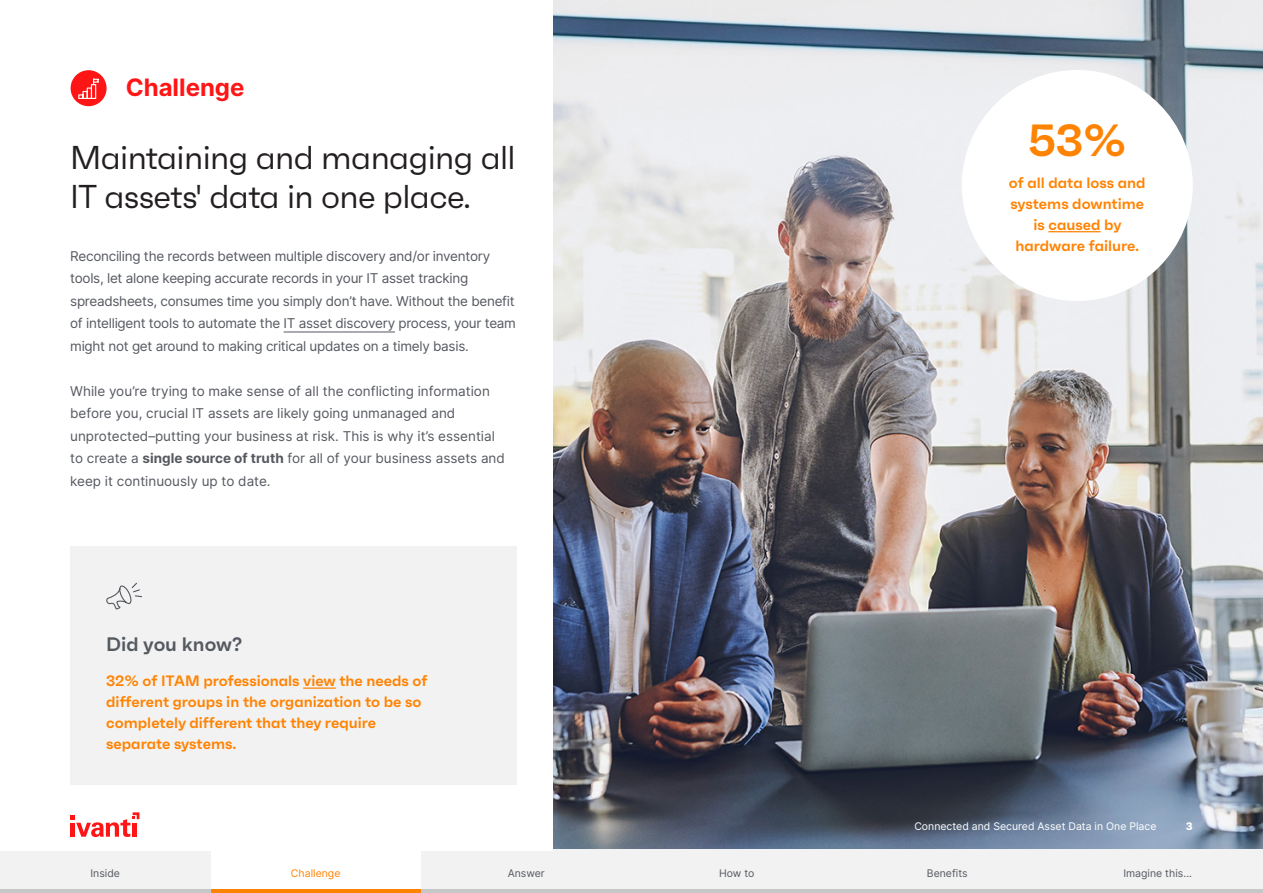
<style>
.page{position:relative;width:1263px;height:893px;background:#fff}
.page>*{position:absolute;margin:0;border:0;box-sizing:border-box;transform-origin:0 0}
.Stat_Text_-_30pt{font:600 45px "Faktum";color:#ff8303}
.Heading_2{font:33px/39.6px "Faktum";letter-spacing:-.02em;color:#231f20}
.Eyebrow_Text_Style{font:700 24px "Inter";color:#ff1515}
.Did_you_know{font:600 19.5px "Faktum";color:#555960}
.Call_out_text{font:600 15px/21px "Faktum";color:#ff8303;text-align:center}
.Heading_2-2{font:13.5px/22.5px "Inter";letter-spacing:-.02em;color:#555960}
.Heading_2-3{font:13.5px/22.5px "Inter";color:#555960}
.t1{font:10.5px "Inter";color:#555960}
.t2{font:10.5px "Inter";color:#fff}
.t3{font:10.5px "Inter";color:#ff8303}
.t4{font:800 10.5px "Inter";color:#fff}
.s1{font-weight:700}
</style>
<div class="page">
<img style="left:553px;top:0;width:710px;height:849px">
<svg style="left:70px;top:812px;width:69px;height:25px"></svg>
<div style="left:421px;top:851px;width:210px;height:42px;background:#f2f2f2"></div>
<hr style="left:421px;top:889px;width:210px;height:4px;background:#c7c7c7">
<div style="left:842px;top:851px;width:210px;height:42px;background:#f2f2f2"></div>
<hr style="left:842px;top:889px;width:210px;height:4px;background:#c7c7c7">
<div style="left:631px;top:851px;width:211px;height:42px;background:#f2f2f2"></div>
<hr style="left:631px;top:889px;width:211px;height:4px;background:#c7c7c7">
<hr style="left:210px;top:889px;width:211px;height:3px;background:#ff8303">
<div style="left:0;top:851px;width:210px;height:42px;background:#f2f2f2"></div>
<hr style="left:0;top:889px;width:210px;height:4px;background:#c7c7c7">
<div style="left:1052px;top:851px;width:211px;height:42px;background:#f2f2f2"></div>
<hr style="left:1052px;top:889px;width:211px;height:4px;background:#c7c7c7">
<hr style="left:284px;top:332px;width:111px;height:1px;background:#555960">
<div style="left:71px;top:70px;width:36px;height:36px;background:#ff1515;border-radius:50%"></div>
<svg style="left:78px;top:78px;width:22px;height:21px"></svg>
<div style="left:962px;top:70px;width:231px;height:231px;background:#fff;border-radius:50%"></div>
<hr style="left:1048px;top:231px;width:52px;height:1px;background:#ff8303">
<div style="left:70px;top:547px;width:446px;height:238px;background:#f2f2f2"></div>
<hr style="left:303px;top:687px;width:33px;height:2px;background:#ff8303">
<svg style="left:106px;top:582px;width:37px;height:28px"></svg>
<p class="Eyebrow_Text_Style" style="left:126px;top:70px;width:120px">Challenge</p>
<p class="Heading_2" style="left:70px;top:137px;width:447px">Maintaining and managing all<br>IT assets' data in one place.</p>
<p class="Heading_2-2" style="left:70px;top:244px;width:447px">Reconciling the records between multiple discovery and/or inventory tools, let alone keeping accurate records in your IT asset tracking spreadsheets, consumes time you simply don’t have. Without the benefit of intelligent tools to automate the IT asset discovery process, your team might not get around to making critical updates on a timely basis.</p>
<p class="Heading_2-3" style="left:70px;top:379px;width:436px">While you’re trying to make sense of all the conflicting information before you, crucial IT assets are likely going unmanaged and unprotected–putting your business at risk. This is why it’s essential to create a <span class="s1">single source of truth</span> for all of your business assets and keep it continuously up to date.</p>
<p class="Did_you_know" style="left:106px;top:632px;width:137px">Did you know?</p>
<p class="Call_out_text" style="left:106px;top:670px;width:323px;text-align:left">32% of ITAM professionals view the needs of different groups in the organization to be so completely different that they require separate systems.</p>
<p class="Stat_Text_-_30pt" style="left:1028px;top:112px;width:100px">53%</p>
<p class="Call_out_text" style="left:1009px;top:172px;width:138px">of all data loss and systems downtime is caused by hardware failure.</p>
<p class="t2" style="left:914px;top:819px;width:244px">Connected and Secured Asset Data in One Place</p>
<p class="t1" style="left:1123px;top:866px;width:70px">Imagine this...</p>
<p class="t4" style="left:1186px;top:819px;width:9px">3</p>
<p class="t1" style="left:90px;top:866px;width:31px">Inside</p>
<p class="t3" style="left:291px;top:866px;width:51px">Challenge</p>
<p class="t1" style="left:508px;top:866px;width:39px">Answer</p>
<p class="t1" style="left:719px;top:866px;width:37px">How to</p>
<p class="t1" style="left:927px;top:866px;width:42px">Benefits</p>
</div>
